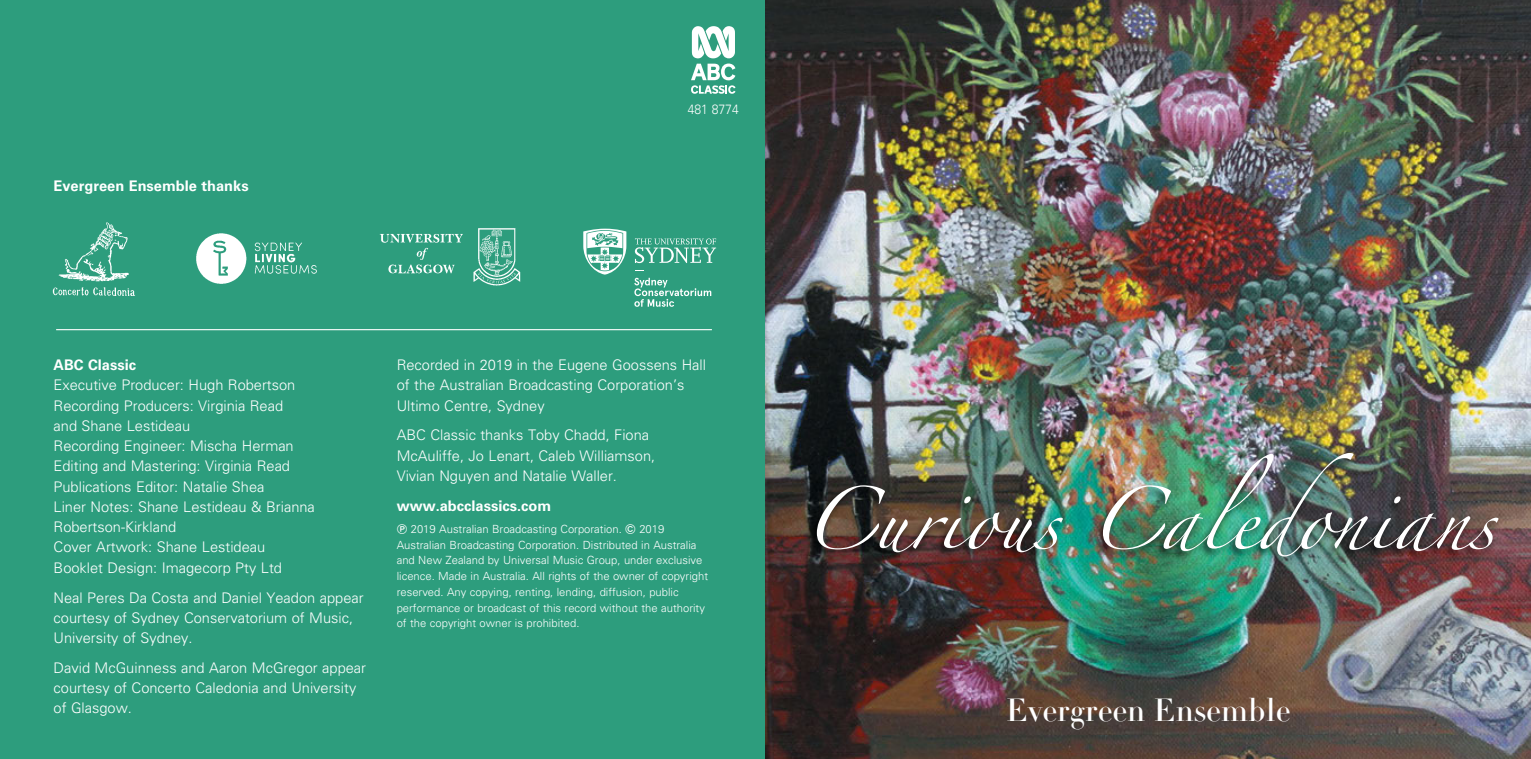
<style>
.page{position:relative;width:1531px;height:759px;background:#fff}
.page>*{position:absolute;margin:0;border:0;box-sizing:border-box;transform-origin:0 0}
.t1{font:56.25px "Zapfino";color:#fff}
.t2{font:31.5px "Didot LH Headline";color:#fff}
.t3{font:300 14.62px/20.2px "Univers CE";color:#fff}
.t4{font:700 14.62px "Univers CE";color:#fff}
.t5{font:300 13.5px "Univers CE";color:#fff;scale:.9 1}
.t6{font:300 11.25px/15.8px "Univers CE";color:#fff}
.s1{font-family:"Deutsche Bahn AG Three";font-weight:400}
</style>
<div class="page">
<div style="left:0;top:0;width:765px;height:759px;background:#2d9d7d"></div>
<svg style="left:691px;top:26px;width:44px;height:68px"></svg>
<img style="left:765px;top:0;width:766px;height:759px">
<div style="left:806px;top:452px;width:695px;height:116px;background:#000;opacity:.75"></div>
<img style="left:52px;top:222px;width:83px;height:74px">
<img style="left:196px;top:233px;width:121px;height:51px">
<img style="left:379px;top:228px;width:142px;height:58px">
<svg style="left:635px;top:238px;width:81px;height:25px"></svg>
<svg style="left:583px;top:229px;width:43px;height:46px"></svg>
<svg style="left:634px;top:278px;width:77px;height:29px"></svg>
<hr style="left:56px;top:329px;width:656px;height:1px;background:#fff">
<p class="t4" style="left:54px;top:177px;width:197px">Evergreen Ensemble thanks</p>
<p class="t5" style="left:688px;top:101px;width:58px">481 8774</p>
<p class="t4" style="left:54px;top:356px;width:84px">ABC Classic</p>
<p class="t3" style="left:54px;top:375px;width:263px">Executive Producer: Hugh Robertson<br>Recording Producers: Virginia Read<br>and Shane Lestideau<br>Recording Engineer: Mischa Herman<br>Editing and Mastering: Virginia Read<br>Publications Editor: Natalie Shea<br>Liner Notes: Shane Lestideau &amp; Brianna<br>Robertson-Kirkland<br>Cover Artwork: Shane Lestideau<br>Booklet Design: Imagecorp Pty Ltd</p>
<p class="t3" style="left:54px;top:587px;width:312px">Neal Peres Da Costa and Daniel Yeadon appear courtesy of Sydney Conservatorium of Music,<br>University of Sydney.</p>
<p class="t3" style="left:54px;top:658px;width:314px">David McGuinness and Aaron McGregor appear courtesy of Concerto Caledonia and University of Glasgow.</p>
<p class="t3" style="left:397px;top:355px;width:311px">Recorded in 2019 in the Eugene Goossens Hall of the Australian Broadcasting Corporation’s<br>Ultimo Centre, Sydney</p>
<p class="t3" style="left:397px;top:425px;width:260px">ABC Classic thanks Toby Chadd, Fiona<br>McAuliffe, Jo Lenart, Caleb Williamson,<br>Vivian Nguyen and Natalie Waller.</p>
<p class="t4" style="left:397px;top:497px;width:156px">www.abcclassics.com</p>
<p class="t6" style="left:397px;top:521px;width:313px"><span class="s1">P</span> 2019 Australian Broadcasting Corporation. <span class="s1">C</span> 2019<br>Australian Broadcasting Corporation. Distributed in Australia and New Zealand by Universal Music Group, under exclusive licence. Made in Australia. All rights of the owner of copyright reserved. Any copying, renting, lending, diffusion, public performance or broadcast of this record without the authority of the copyright owner is prohibited.</p>
<h1 class="t1" style="left:801px;top:496px;width:695px">Curious Caledonians</h1>
<h2 class="t2" style="left:1006px;top:691px;width:286px">Evergreen Ensemble</h2>
</div>
